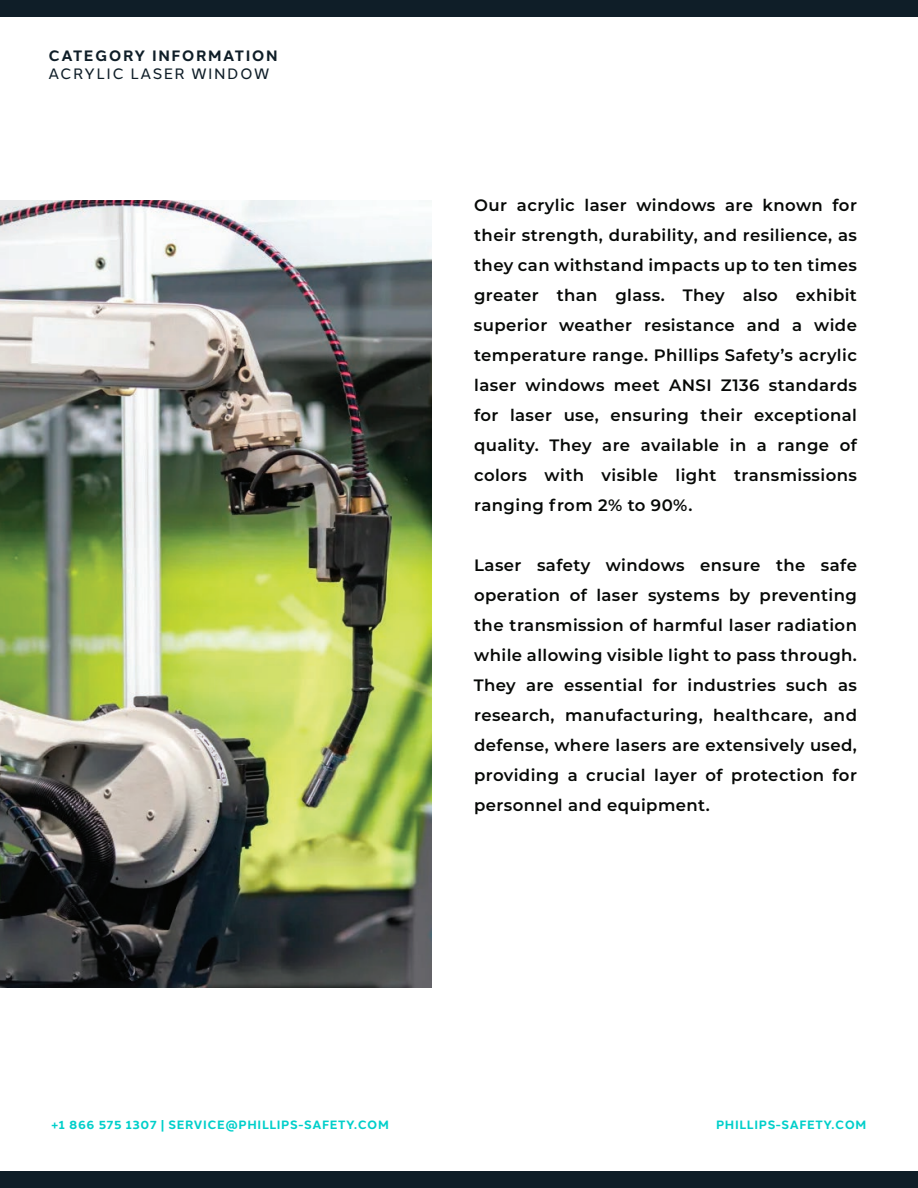
<style>
.page{position:relative;width:918px;height:1188px;background:#fff}
.page>*{position:absolute;margin:0;border:0;box-sizing:border-box;transform-origin:0 0}
.t1{font:600 16.5px/30px "Montserrat";letter-spacing:.025em;color:#070907;text-align:justify}
.t2{font:700 15px "Halcom";letter-spacing:.1em;color:#0f1e28}
.t3{font:15px "Halcom";letter-spacing:.1em;color:#0f1e28}
.t4{font:700 12px "Halcom";letter-spacing:.05em;color:#00cfca}
</style>
<div class="page">
<div style="left:0;top:1171px;width:918px;height:17px;background:#0f1e28"></div>
<div style="left:0;top:0;width:918px;height:17px;background:#0f1e28"></div>
<img style="left:0;top:200px;width:432px;height:788px">
<p class="t2" style="left:49px;top:44px;width:231px">CATEGORY INFORMATION</p>
<p class="t3" style="left:49px;top:62px;width:222px">ACRYLIC LASER WINDOW</p>
<p class="t1" style="left:474px;top:190px;width:385px">Our acrylic laser windows are known for their strength, durability, and resilience, as they can withstand impacts up to ten times greater than glass. They also exhibit superior weather resistance and a wide temperature range. Phillips Safety’s acrylic laser windows meet ANSI Z136 standards for laser use, ensuring their exceptional quality. They are available in a range of colors with visible light transmissions ranging from 2% to 90%.</p>
<p class="t1" style="left:474px;top:550px;width:385px">Laser safety windows ensure the safe operation of laser systems by preventing the transmission of harmful laser radiation while allowing visible light to pass through.<br>They are essential for industries such as research, manufacturing, healthcare, and defense, where lasers are extensively used, providing a crucial layer of protection for personnel and equipment.</p>
<p class="t4" style="left:52px;top:1115px;width:339px">+1 866 575 1307 | SERVICE@PHILLIPS-SAFETY.COM</p>
<p class="t4" style="left:716px;top:1115px;width:152px">PHILLIPS-SAFETY.COM</p>
</div>
